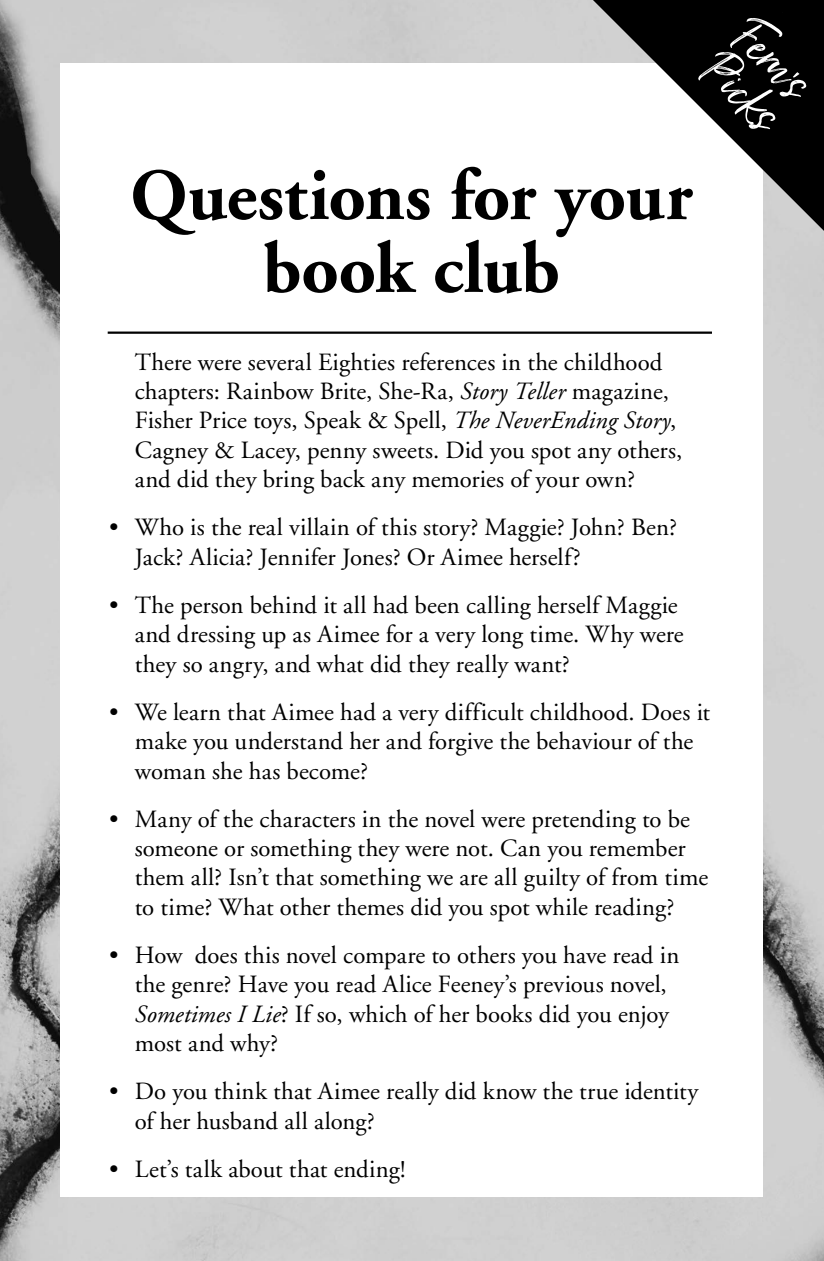
<style>
.page{position:relative;width:824px;height:1261px;background:#fff}
.page>*{position:absolute;margin:0;border:0;box-sizing:border-box;transform-origin:0 0}
.t1{font:700 72.9px/72.9px "Adobe Garamond";letter-spacing:-.005em;color:#000;text-align:center}
.t2{font:65.7px "Just Lovely";color:#fff}
.t3{font:24.75px/29.2px "Adobe Garamond";letter-spacing:.005em;color:#000}
.s1{font-style:italic}
</style>
<div class="page">
<img style="left:0;top:0;width:823px;height:1261px">
<div style="left:60px;top:63px;width:702px;height:1133px;background:#fff"></div>
<hr style="left:108px;top:331px;width:603px;height:3px;background:#000">
<svg style="left:560px;top:0;width:263px;height:262px"></svg>
<h2 class="t2" style="left:772px;top:2px;width:86px;rotate:45deg">Fern’s</h2>
<h2 class="t2" style="left:739px;top:33px;width:89px;rotate:45deg">Picks</h2>
<h1 class="t1" style="left:130px;top:159px;width:563px">Questions for your book club</h1>
<p class="t3" style="left:135px;top:347px;width:549px">There were several Eighties references in the childhood chapters: Rainbow Brite, She-Ra, <span class="s1">Story Teller</span> magazine, Fisher Price toys, Speak &amp; Spell, <span class="s1">The NeverEnding Story</span>, Cagney &amp; Lacey, penny sweets. Did you spot any others, and did they bring back any memories of your own?</p>
<p class="t3" style="left:135px;top:513px;width:543px;text-indent:-26px">• Who is the real villain of this story? Maggie? John? Ben?<br>Jack? Alicia? Jennifer Jones? Or Aimee herself?</p>
<p class="t3" style="left:135px;top:590px;width:550px;text-indent:-26px">• The person behind it all had been calling herself Maggie and dressing up as Aimee for a very long time. Why were they so angry, and what did they really want?</p>
<p class="t3" style="left:135px;top:697px;width:576px;text-indent:-26px">• We learn that Aimee had a very difficult childhood. Does it make you understand her and forgive the behaviour of the woman she has become?</p>
<p class="t3" style="left:135px;top:804px;width:574px;text-indent:-26px">• Many of the characters in the novel were pretending to be someone or something they were not. Can you remember them all? Isn’t that something we are all guilty of from time to time? What other themes did you spot while reading?</p>
<p class="t3" style="left:135px;top:940px;width:546px;text-indent:-26px">• How does this novel compare to others you have read in the genre? Have you read Alice Feeney’s previous novel, <span class="s1">Sometimes I Lie</span>? If so, which of her books did you enjoy most and why?</p>
<p class="t3" style="left:135px;top:1076px;width:565px;text-indent:-26px">• Do you think that Aimee really did know the true identity of her husband all along?</p>
<p class="t3" style="left:109px;top:1154px;width:298px">• Let’s talk about that ending!</p>
</div>
